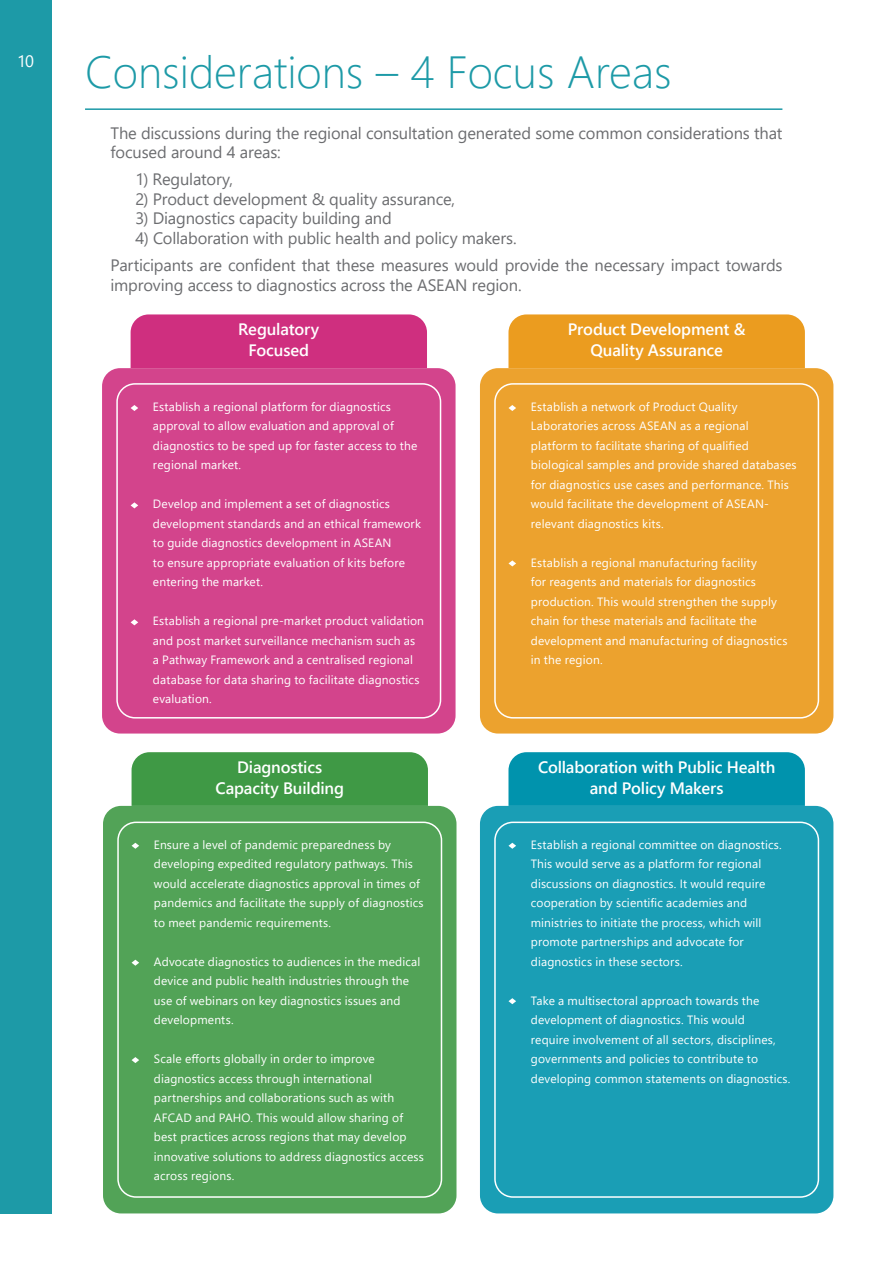
<style>
.page{position:relative;width:893px;height:1263px;background:#fff}
.page>*{position:absolute;margin:0;border:0;box-sizing:border-box;transform-origin:0 0}
.t1{font:300 45px "Segoe UI";color:#1d9aa7}
.Paragraph_Style_1{font:16.5px/19.5px "Segoe UI";letter-spacing:-.01em;color:#6c6d70}
.Sub_head{font:600 16.5px/21px "Segoe UI";letter-spacing:-.01em;color:#fff;text-align:center}
.Paragraph_Style_1-2{font:16.5px "Segoe UI";color:#fff}
.Paragraph_Style_1-3{font:12px/19.5px "Segoe UI";letter-spacing:.015em;color:#fff}
</style>
<div class="page">
<div style="left:0;top:0;width:51px;height:1213px;background:#1d9aa7"></div>
<div style="left:508px;top:314px;width:297px;height:54px;background:#eb9c1f"></div>
<div style="left:480px;top:368px;width:353px;height:365px;background:#eca22e;border-radius:18px"></div>
<svg style="left:508px;top:405px;width:8px;height:6px"></svg>
<svg style="left:508px;top:560px;width:8px;height:6px"></svg>
<div style="left:494px;top:383px;width:325px;height:335px;border:2px solid #fff;border-radius:18px"></div>
<div style="left:131px;top:314px;width:296px;height:54px;background:#cf2f7f"></div>
<div style="left:102px;top:368px;width:354px;height:365px;background:#d3448c;border-radius:18px"></div>
<svg style="left:131px;top:405px;width:7px;height:6px"></svg>
<svg style="left:131px;top:502px;width:7px;height:6px"></svg>
<svg style="left:131px;top:619px;width:7px;height:6px"></svg>
<div style="left:116px;top:383px;width:325px;height:335px;border:2px solid #fff;border-radius:18px"></div>
<div style="left:508px;top:752px;width:297px;height:54px;background:#0093ad"></div>
<div style="left:480px;top:806px;width:353px;height:407px;background:#1a9eb5;border-radius:18px"></div>
<svg style="left:508px;top:843px;width:8px;height:6px"></svg>
<svg style="left:508px;top:998px;width:8px;height:6px"></svg>
<div style="left:494px;top:821px;width:325px;height:377px;border:2px solid #fff;border-radius:18px"></div>
<div style="left:132px;top:752px;width:296px;height:54px;background:#3f9945"></div>
<div style="left:103px;top:806px;width:353px;height:407px;background:#52a357;border-radius:18px"></div>
<svg style="left:132px;top:843px;width:7px;height:6px"></svg>
<svg style="left:132px;top:960px;width:7px;height:6px"></svg>
<svg style="left:132px;top:1057px;width:7px;height:6px"></svg>
<div style="left:117px;top:821px;width:325px;height:377px;border:2px solid #fff;border-radius:18px"></div>
<hr style="left:85px;top:108px;width:697px;height:2px;background:#1d9aa7">
<p class="Paragraph_Style_1-2" style="left:17px;top:46px;width:18px">10</p>
<p class="t1" style="left:85px;top:30px;width:588px">Considerations – 4 Focus Areas</p>
<p class="Paragraph_Style_1" style="left:111px;top:122px;width:673px">The discussions during the regional consultation generated some common considerations that focused around 4 areas:</p>
<p class="Paragraph_Style_1" style="left:135px;top:168px;width:99px">1) Regulatory,</p>
<p class="Paragraph_Style_1" style="left:135px;top:188px;width:321px">2) Product development &amp; quality assurance,</p>
<p class="Paragraph_Style_1" style="left:135px;top:207px;width:258px">3) Diagnostics capacity building and</p>
<p class="Paragraph_Style_1" style="left:135px;top:227px;width:383px">4) Collaboration with public health and policy makers.</p>
<p class="Paragraph_Style_1" style="left:111px;top:254px;width:673px">Participants are confident that these measures would provide the necessary impact towards improving access to diagnostics across the ASEAN region.</p>
<p class="Sub_head" style="left:238px;top:318px;width:82px">Regulatory</p>
<p class="Sub_head" style="left:248px;top:339px;width:62px">Focused</p>
<p class="Paragraph_Style_1-3" style="left:153px;top:396px;width:266px">Establish a regional platform for diagnostics approval to allow evaluation and approval of diagnostics to be sped up for faster access to the regional market.</p>
<p class="Paragraph_Style_1-3" style="left:153px;top:493px;width:270px">Develop and implement a set of diagnostics development standards and an ethical framework to guide diagnostics development in ASEAN<br>to ensure appropriate evaluation of kits before entering the market.</p>
<p class="Paragraph_Style_1-3" style="left:153px;top:610px;width:273px">Establish a regional pre-market product validation and post market surveillance mechanism such as a Pathway Framework and a centralised regional database for data sharing to facilitate diagnostics evaluation.</p>
<p class="Sub_head" style="left:237px;top:755px;width:87px">Diagnostics</p>
<p class="Sub_head" style="left:216px;top:776px;width:130px">Capacity Building</p>
<p class="Paragraph_Style_1-3" style="left:154px;top:833px;width:271px">Ensure a level of pandemic preparedness by developing expedited regulatory pathways. This would accelerate diagnostics approval in times of pandemics and facilitate the supply of diagnostics to meet pandemic requirements.</p>
<p class="Paragraph_Style_1-3" style="left:154px;top:950px;width:268px">Advocate diagnostics to audiences in the medical device and public health industries through the use of webinars on key diagnostics issues and developments.</p>
<p class="Paragraph_Style_1-3" style="left:154px;top:1048px;width:272px">Scale efforts globally in order to improve diagnostics access through international partnerships and collaborations such as with AFCAD and PAHO. This would allow sharing of best practices across regions that may develop innovative solutions to address diagnostics access across regions.</p>
<p class="Sub_head" style="left:568px;top:318px;width:179px">Product Development &amp;</p>
<p class="Sub_head" style="left:590px;top:339px;width:134px">Quality Assurance</p>
<p class="Paragraph_Style_1-3" style="left:531px;top:396px;width:267px">Establish a network of Product Quality Laboratories across ASEAN as a regional platform to facilitate sharing of qualified biological samples and provide shared databases for diagnostics use cases and performance. This would facilitate the development of ASEAN&shy;relevant diagnostics kits.</p>
<p class="Paragraph_Style_1-3" style="left:531px;top:552px;width:258px">Establish a regional manufacturing facility<br>for reagents and materials for diagnostics production. This would strengthen the supply chain for these materials and facilitate the development and manufacturing of diagnostics in the region.</p>
<p class="Sub_head" style="left:538px;top:755px;width:239px">Collaboration with Public Health and Policy Makers</p>
<p class="Paragraph_Style_1-3" style="left:531px;top:833px;width:253px">Establish a regional committee on diagnostics.<br>This would serve as a platform for regional discussions on diagnostics. It would require cooperation by scientific academies and ministries to initiate the process, which will promote partnerships and advocate for diagnostics in these sectors.</p>
<p class="Paragraph_Style_1-3" style="left:531px;top:989px;width:261px">Take a multisectoral approach towards the development of diagnostics. This would<br>require involvement of all sectors, disciplines, governments and policies to contribute to developing common statements on diagnostics.</p>
</div>
